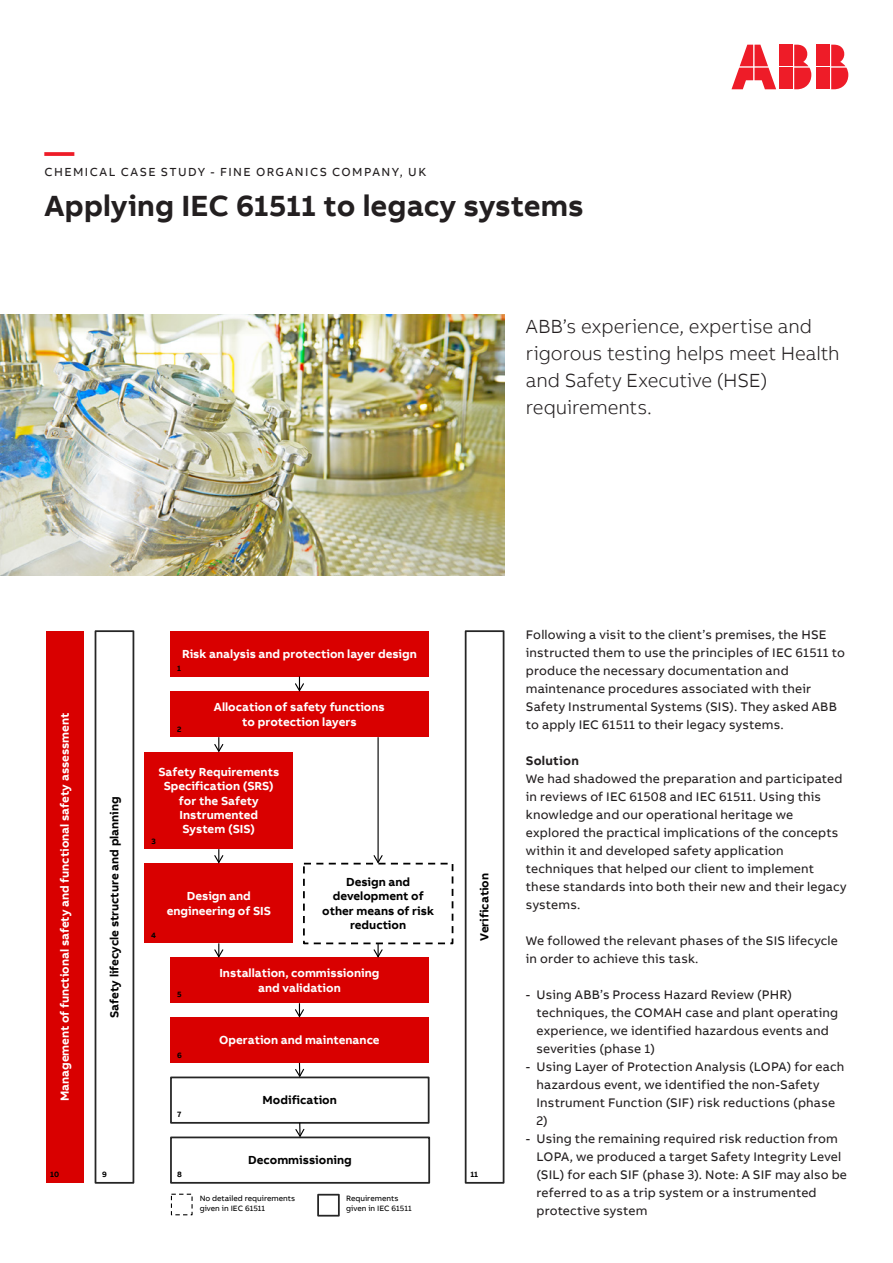
<style>
.page{position:relative;width:893px;height:1263px;background:#fff}
.page>*{position:absolute;margin:0;border:0;box-sizing:border-box;transform-origin:0 0}
.Headline_M_20pt_24pt{font:700 30px "AB Bvoice";letter-spacing:.005em;color:#231f20}
.Headline_M_20pt_24pt-2{font:700 30px "AB Bvoice";color:#ee1c28}
.Lead_13pt_18pt{font:300 19.5px/27px "AB Bvoice";letter-spacing:-.005em;color:#231f20}
.Copytext_8_5pt_12pt{font:12.75px/18px "AB Bvoice";letter-spacing:.015em;color:#231f20}
.Paragraph_Title_8_5p{font:700 12.75px "AB Bvoice";letter-spacing:.02em;color:#231f20}
.t1{font:700 12px/14.2px "AB Bvoice";color:#fff;text-align:center}
.t2{font:700 12px/14.2px "AB Bvoice";color:#000;text-align:center}
.Category_M_8pt_9_6pt{font:12px "AB Bvoice";letter-spacing:.12em;color:#231f20}
.t3{font:7.95px/9.6px "AB Bvoice";color:#000}
.t4{font:700 7.95px "AB Bvoice";color:#000}
</style>
<div class="page">
<img style="left:0;top:315px;width:505px;height:261px">
<div style="left:817px;top:45px;width:13px;height:21px;background:#ee1c28"></div>
<div style="left:817px;top:68px;width:13px;height:21px;background:#ee1c28"></div>
<svg style="left:831px;top:45px;width:17px;height:44px"></svg>
<svg style="left:731px;top:45px;width:45px;height:44px"></svg>
<div style="left:780px;top:45px;width:13px;height:21px;background:#ee1c28"></div>
<div style="left:780px;top:68px;width:13px;height:21px;background:#ee1c28"></div>
<svg style="left:794px;top:45px;width:17px;height:44px"></svg>
<div style="left:465px;top:630px;width:39px;height:554px;border:2px solid #262626"></div>
<div style="left:46px;top:631px;width:38px;height:552px;background:#d90000"></div>
<div style="left:95px;top:630px;width:39px;height:554px;border:2px solid #262626"></div>
<div style="left:170px;top:631px;width:259px;height:45px;background:#d90000"></div>
<div style="left:170px;top:692px;width:259px;height:45px;background:#d90000"></div>
<div style="left:145px;top:752px;width:148px;height:97px;background:#d90000"></div>
<div style="left:145px;top:863px;width:148px;height:80px;background:#d90000"></div>
<div style="left:303px;top:863px;width:150px;height:81px;border:2px dashed #000"></div>
<div style="left:170px;top:958px;width:259px;height:45px;background:#d90000"></div>
<div style="left:170px;top:1018px;width:259px;height:45px;background:#d90000"></div>
<div style="left:170px;top:1076px;width:260px;height:48px;border:2px solid #262626"></div>
<div style="left:170px;top:1136px;width:260px;height:48px;border:2px solid #262626"></div>
<svg style="left:294px;top:676px;width:11px;height:16px"></svg>
<svg style="left:214px;top:737px;width:10px;height:16px"></svg>
<hr style="left:377px;top:737px;width:2px;height:125px;background:#000">
<svg style="left:373px;top:854px;width:11px;height:11px"></svg>
<svg style="left:214px;top:849px;width:10px;height:15px"></svg>
<svg style="left:213px;top:943px;width:11px;height:15px"></svg>
<svg style="left:373px;top:943px;width:11px;height:15px"></svg>
<svg style="left:294px;top:1003px;width:11px;height:15px"></svg>
<svg style="left:294px;top:1063px;width:11px;height:15px"></svg>
<svg style="left:294px;top:1123px;width:11px;height:15px"></svg>
<div style="left:317px;top:1194px;width:23px;height:22px;border:2px solid #262626"></div>
<p class="Headline_M_20pt_24pt-2" style="left:45px;top:132px;width:31px">—</p>
<p class="Category_M_8pt_9_6pt" style="left:45px;top:165px;width:383px">CHEMICAL CASE STUDY - FINE ORGANICS COMPANY, UK</p>
<p class="Headline_M_20pt_24pt" style="left:45px;top:186px;width:541px">Applying IEC 61511 to legacy systems</p>
<p class="Lead_13pt_18pt" style="left:526px;top:313px;width:315px">ABB’s experience, expertise and rigorous testing helps meet Health and Safety Executive (HSE) requirements.</p>
<p class="t1" style="left:182px;top:647px;width:236px">Risk analysis and protection layer design</p>
<p class="t1" style="left:58px;top:1101px;width:390px;rotate:-90deg">Management of functional safety and functional safety assessment</p>
<p class="t2" style="left:107px;top:1018px;width:223px;rotate:-90deg">Safety lifecycle structure and planning</p>
<p class="t4" style="left:177px;top:663px;width:6px">1</p>
<p class="t1" style="left:214px;top:700px;width:172px">Allocation of safety functions to protection layers</p>
<p class="t1" style="left:158px;top:765px;width:122px">Safety Requirements<br>Specification (SRS) for the Safety<br>Instrumented<br>System (SIS)</p>
<p class="t4" style="left:177px;top:724px;width:6px">2</p>
<p class="t4" style="left:151px;top:836px;width:6px">3</p>
<p class="t4" style="left:151px;top:930px;width:6px">4</p>
<p class="t2" style="left:322px;top:875px;width:113px">Design and development of other means of risk reduction</p>
<p class="t1" style="left:219px;top:966px;width:161px">Installation, commissioning and validation</p>
<p class="t1" style="left:167px;top:889px;width:106px">Design and engineering of SIS</p>
<p class="t4" style="left:177px;top:990px;width:6px">5</p>
<p class="t4" style="left:177px;top:1050px;width:6px">6</p>
<p class="t4" style="left:177px;top:1110px;width:6px">7</p>
<p class="t1" style="left:219px;top:1033px;width:162px">Operation and maintenance</p>
<p class="t2" style="left:263px;top:1093px;width:76px">Modification</p>
<p class="t4" style="left:50px;top:1170px;width:11px">10</p>
<p class="t4" style="left:102px;top:1169px;width:6px">9</p>
<p class="t4" style="left:177px;top:1170px;width:6px">8</p>
<p class="t2" style="left:248px;top:1153px;width:105px">Decommissioning</p>
<p class="t3" style="left:200px;top:1194px;width:97px">No detailed requirements given in IEC 61511</p>
<p class="t3" style="left:346px;top:1193px;width:67px">Requirements given in IEC 61511</p>
<p class="t2" style="left:477px;top:941px;width:70px;rotate:-90deg">Verification</p>
<p class="t4" style="left:470px;top:1170px;width:9px">11</p>
<p class="Copytext_8_5pt_12pt" style="left:526px;top:625px;width:321px">Following a visit to the client’s premises, the HSE instructed them to use the principles of IEC 61511 to produce the necessary documentation and maintenance procedures associated with their Safety Instrumental Systems (SIS). They asked ABB to apply IEC 61511 to their legacy systems.</p>
<p class="Paragraph_Title_8_5p" style="left:526px;top:752px;width:55px">Solution</p>
<p class="Copytext_8_5pt_12pt" style="left:526px;top:769px;width:322px">We had shadowed the preparation and participated in reviews of IEC 61508 and IEC 61511. Using this knowledge and our operational heritage we explored the practical implications of the concepts within it and developed safety application techniques that helped our client to implement these standards into both their new and their legacy systems.</p>
<p class="Copytext_8_5pt_12pt" style="left:526px;top:931px;width:314px">We followed the relevant phases of the SIS lifecycle in order to achieve this task.</p>
<p class="Copytext_8_5pt_12pt" style="left:536px;top:985px;width:303px;text-indent:-11px">- Using ABB’s Process Hazard Review (PHR) techniques, the COMAH case and plant operating experience, we identified hazardous events and severities (phase 1)</p>
<p class="Copytext_8_5pt_12pt" style="left:536px;top:1057px;width:309px;text-indent:-11px">- Using Layer of Protection Analysis (LOPA) for each hazardous event, we identified the non-Safety Instrument Function (SIF) risk reductions (phase 2)</p>
<p class="Copytext_8_5pt_12pt" style="left:536px;top:1129px;width:312px;text-indent:-11px">- Using the remaining required risk reduction from LOPA, we produced a target Safety Integrity Level (SIL) for each SIF (phase 3). Note: A SIF may also be referred to as a trip system or a instrumented protective system</p>
</div>
